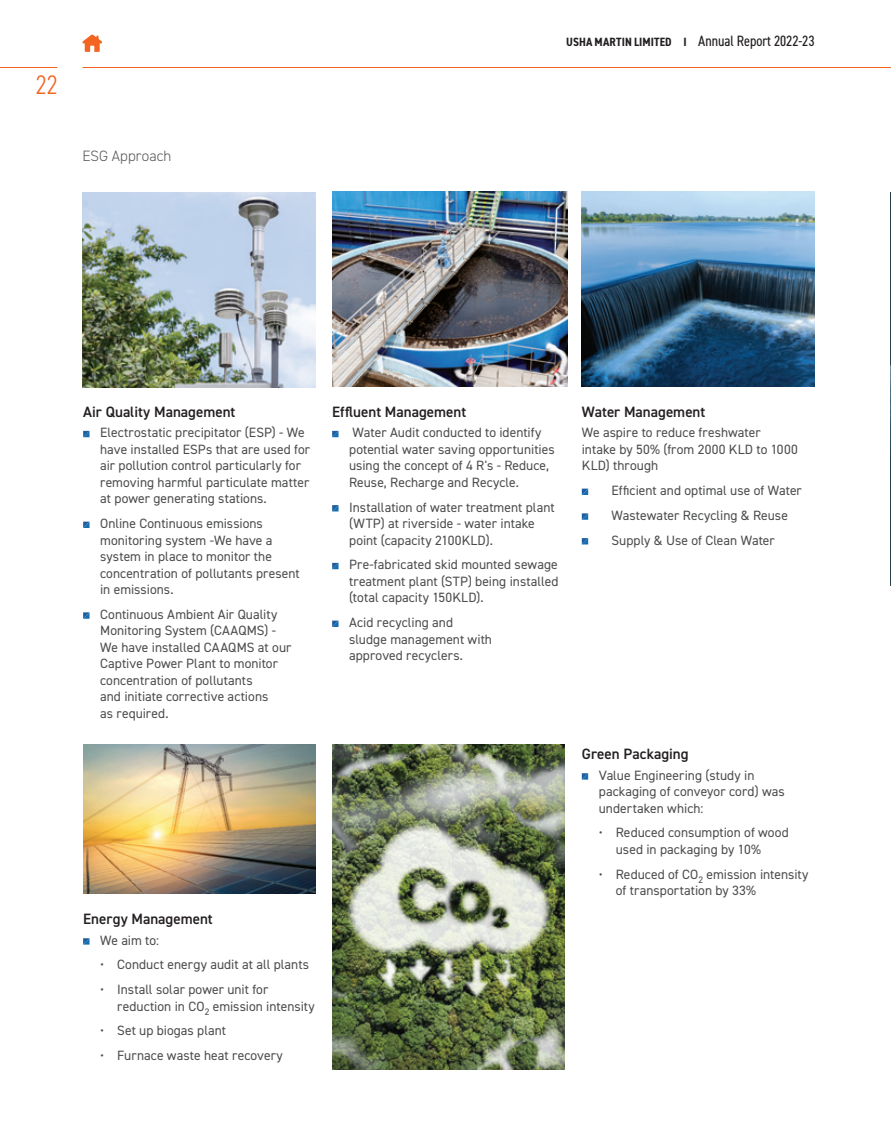
<style>
.page{position:relative;width:891px;height:1134px;background:#fff}
.page>*{position:absolute;margin:0;border:0;box-sizing:border-box;transform-origin:0 0}
.t1{font:300 condensed 27px "DIN2014";color:#f36421}
.Body_Head_02{font:600 15px "DIN2014";color:#231f20}
.t2{font:condensed 15px "DIN2014";color:#231f20}
.Sub_Chapter_Title{font:300 15px "DIN2014";letter-spacing:.005em;color:#57585a}
.Body_Copy{font:13.5px/16.5px "DIN2014";letter-spacing:.005em;color:#4b4c4d}
.s1{font-weight:700;font-size:12px}
</style>
<div class="page">
<svg style="left:82px;top:34px;width:20px;height:18px"></svg>
<hr style="left:0;top:67px;width:57px;height:1px;background:#f36421">
<hr style="left:82px;top:67px;width:809px;height:1px;background:#f36421">
<img style="left:82px;top:193px;width:233px;height:195px">
<img style="left:582px;top:191px;width:232px;height:196px">
<img style="left:83px;top:744px;width:233px;height:149px">
<img style="left:332px;top:744px;width:233px;height:326px">
<img style="left:332px;top:191px;width:235px;height:196px">
<svg style="left:83px;top:431px;width:7px;height:6px"></svg>
<svg style="left:83px;top:522px;width:7px;height:6px"></svg>
<svg style="left:83px;top:612px;width:7px;height:7px"></svg>
<svg style="left:582px;top:489px;width:6px;height:6px"></svg>
<svg style="left:582px;top:513px;width:6px;height:7px"></svg>
<svg style="left:582px;top:538px;width:6px;height:6px"></svg>
<svg style="left:83px;top:938px;width:7px;height:7px"></svg>
<svg style="left:582px;top:773px;width:6px;height:7px"></svg>
<svg style="left:332px;top:431px;width:7px;height:6px"></svg>
<svg style="left:332px;top:505px;width:7px;height:7px"></svg>
<svg style="left:332px;top:563px;width:7px;height:6px"></svg>
<svg style="left:332px;top:621px;width:7px;height:6px"></svg>
<img style="left:890px;top:193px;width:1px;height:393px">
<h1 class="t1" style="left:36px;top:68px;width:23px">22</h1>
<p class="Sub_Chapter_Title" style="left:82px;top:146px;width:90px">ESG Approach</p>
<p class="t2" style="left:566px;top:31px;width:250px"><span class="s1">USHA MARTIN LIMITED I</span> Annual Report 2022-23</p>
<p class="Body_Head_02" style="left:83px;top:402px;width:154px">Air Quality Management</p>
<p class="Body_Copy" style="left:100px;top:424px;width:212px">Electrostatic precipitator (ESP) - We have installed ESPs that are used for air pollution control particularly for removing harmful particulate matter at power generating stations.</p>
<p class="Body_Copy" style="left:100px;top:515px;width:201px">Online Continuous emissions monitoring system -We have a system in place to monitor the concentration of pollutants present in emissions.</p>
<p class="Body_Copy" style="left:100px;top:606px;width:193px">Continuous Ambient Air Quality<br>Monitoring System (CAAQMS) -<br>We have installed CAAQMS at our<br>Captive Power Plant to monitor concentration of pollutants<br>and initiate corrective actions<br>as required.</p>
<p class="Body_Head_02" style="left:332px;top:402px;width:136px">Effluent Management</p>
<p class="Body_Copy" style="left:349px;top:424px;width:207px">Water Audit conducted to identify potential water saving opportunities using the concept of 4 R's - Reduce, Reuse, Recharge and Recycle.</p>
<p class="Body_Copy" style="left:349px;top:498px;width:207px">Installation of water treatment plant (WTP) at riverside - water intake point (capacity 2100KLD).</p>
<p class="Body_Copy" style="left:349px;top:556px;width:211px;text-align:justify">Pre-fabricated skid mounted sewage treatment plant (STP) being installed (total capacity 150KLD).</p>
<p class="Body_Copy" style="left:349px;top:614px;width:144px">Acid recycling and sludge management with approved recyclers.</p>
<p class="Body_Head_02" style="left:83px;top:909px;width:131px">Energy Management</p>
<p class="Body_Copy" style="left:100px;top:931px;width:61px">We aim to:</p>
<p class="Body_Copy" style="left:100px;top:956px;width:210px">• Conduct energy audit at all plants</p>
<p class="Body_Copy" style="left:117px;top:981px;width:199px;text-indent:-17px">• Install solar power unit for reduction in CO<sub>2</sub> emission intensity</p>
<p class="Body_Copy" style="left:100px;top:1022px;width:128px">• Set up biogas plant</p>
<p class="Body_Copy" style="left:100px;top:1047px;width:184px">• Furnace waste heat recovery</p>
<p class="Body_Head_02" style="left:582px;top:402px;width:125px">Water Management</p>
<p class="Body_Copy" style="left:582px;top:424px;width:217px">We aspire to reduce freshwater intake by 50% (from 2000 KLD to 1000<br>KLD) through</p>
<p class="Body_Copy" style="left:612px;top:482px;width:192px">Efficient and optimal use of Water</p>
<p class="Body_Copy" style="left:612px;top:507px;width:178px">Wastewater Recycling &amp; Reuse</p>
<p class="Body_Copy" style="left:612px;top:531px;width:165px">Supply &amp; Use of Clean Water</p>
<p class="Body_Head_02" style="left:582px;top:744px;width:108px">Green Packaging</p>
<p class="Body_Copy" style="left:599px;top:766px;width:188px">Value Engineering (study in packaging of conveyor cord) was undertaken which:</p>
<p class="Body_Copy" style="left:616px;top:824px;width:174px;text-indent:-17px">• Reduced consumption of wood used in packaging by 10%</p>
<p class="Body_Copy" style="left:616px;top:865px;width:194px;text-indent:-17px">• Reduced of CO<sub>2</sub> emission intensity of transportation by 33%</p>
</div>
